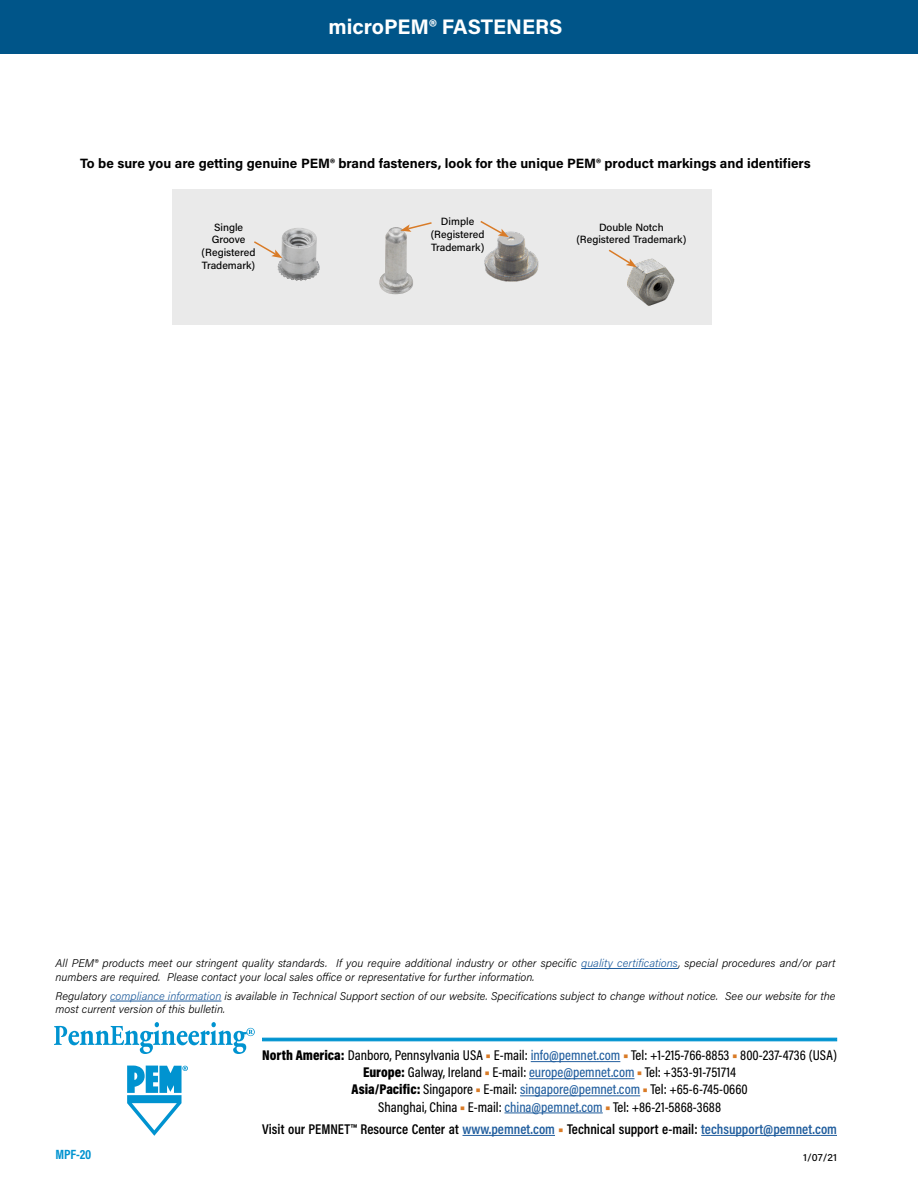
<style>
.page{position:relative;width:918px;height:1188px;background:#fff}
.page>*{position:absolute;margin:0;border:0;box-sizing:border-box;transform-origin:0 0}
.t1{font:700 21px "Acumin Pro";color:#fff}
.t2{font:500 14.25px/17.1px "Acumin Pro Cond";color:#000;text-align:center}
.t3{font:600 14.25px "Acumin Pro Cond";color:#000}
.t4{font:700 13.5px "Acumin Pro";color:#000}
.t5{font:700 13.5px "Acumin Pro Cond";color:#0093d0}
.t6{font:italic 300 11.25px/13.5px "Acumin Pro";color:#000}
.t7{font:500 10.5px/12.6px "Acumin Pro";color:#000;text-align:center}
.s1{color:#215e9e}
.s2{font-weight:900}
.s3{font-weight:900;color:#d97b27}
</style>
<div class="page">
<div style="left:0;top:0;width:918px;height:54px;background:#005589"></div>
<hr style="left:581px;top:968px;width:97px;height:1px;background:#215e9e">
<hr style="left:110px;top:1001px;width:111px;height:1px;background:#215e9e">
<div style="left:262px;top:1038px;width:575px;height:3px;background:#0093d0;border:1px solid #0093d0"></div>
<svg style="left:54px;top:1022px;width:201px;height:32px"></svg>
<svg style="left:127px;top:1066px;width:61px;height:70px"></svg>
<hr style="left:531px;top:1061px;width:89px;height:1px;background:#215e9e">
<hr style="left:529px;top:1078px;width:106px;height:1px;background:#215e9e">
<hr style="left:520px;top:1095px;width:120px;height:1px;background:#215e9e">
<hr style="left:504px;top:1113px;width:99px;height:1px;background:#215e9e">
<hr style="left:462px;top:1135px;width:93px;height:1px;background:#215e9e">
<hr style="left:701px;top:1135px;width:136px;height:1px;background:#215e9e">
<div style="left:172px;top:189px;width:540px;height:136px;background:#eaeaea"></div>
<img style="left:484px;top:231px;width:55px;height:51px">
<svg style="left:480px;top:221px;width:29px;height:16px"></svg>
<img style="left:379px;top:227px;width:34px;height:67px">
<svg style="left:400px;top:222px;width:32px;height:10px"></svg>
<img style="left:277px;top:228px;width:43px;height:53px">
<svg style="left:254px;top:240px;width:28px;height:18px"></svg>
<img style="left:627px;top:258px;width:48px;height:48px">
<svg style="left:608px;top:249px;width:29px;height:18px"></svg>
<h1 class="t1" style="left:329px;top:12px;width:235px">microPEM® FASTENERS</h1>
<p class="t4" style="left:80px;top:153px;width:732px">To be sure you are getting genuine PEM® brand fasteners, look for the unique PEM® product markings and identifiers</p>
<p class="t7" style="left:431px;top:215px;width:55px">Dimple (Registered<br>Trademark)</p>
<p class="t7" style="left:202px;top:220px;width:55px">Single<br>Groove (Registered<br>Trademark)</p>
<p class="t7" style="left:576px;top:220px;width:112px">Double Notch (Registered Trademark)</p>
<p class="t6" style="left:56px;top:956px;width:782px">All PEM® products meet our stringent quality standards. If you require additional industry or other specific <span class="s1">quality certifications</span>, special procedures and/or part numbers are required. Please contact your local sales office or representative for further information.</p>
<p class="t6" style="left:56px;top:989px;width:782px">Regulatory <span class="s1">compliance information</span> is available in Technical Support section of our website. Specifications subject to change without notice. See our website for the most current version of this bulletin.</p>
<p class="t2" style="left:262px;top:1046px;width:576px"><span class="s2">North America:</span> Danboro, Pennsylvania USA <span class="s3">•</span> E-mail: <span class="s1">info@pemnet.com</span> <span class="s3">•</span> Tel: +1-215-766-8853 <span class="s3">•</span> 800-237-4736 (USA)<br><span class="s2">Europe:</span> Galway, Ireland <span class="s3">•</span> E-mail: <span class="s1">europe@pemnet.com</span> <span class="s3">•</span> Tel: +353-91-751714<br><span class="s2">Asia/Pacific:</span> Singapore <span class="s3">•</span> E-mail: <span class="s1">singapore@pemnet.com</span> <span class="s3">•</span> Tel: +65-6-745-0660<br>Shanghai, China <span class="s3">•</span> E-mail: <span class="s1">china@pemnet.com</span> <span class="s3">•</span> Tel: +86-21-5868-3688</p>
<p class="t3" style="left:262px;top:1120px;width:576px">Visit our PEMNET™ Resource Center at <span class="s1">www.pemnet.com</span> <span class="s3">•</span> Technical support e-mail: <span class="s1">techsupport@pemnet.com</span></p>
<p class="t7" style="left:803px;top:1151px;width:35px">1/07/21</p>
<p class="t5" style="left:56px;top:1145px;width:37px">MPF-20</p>
</div>
